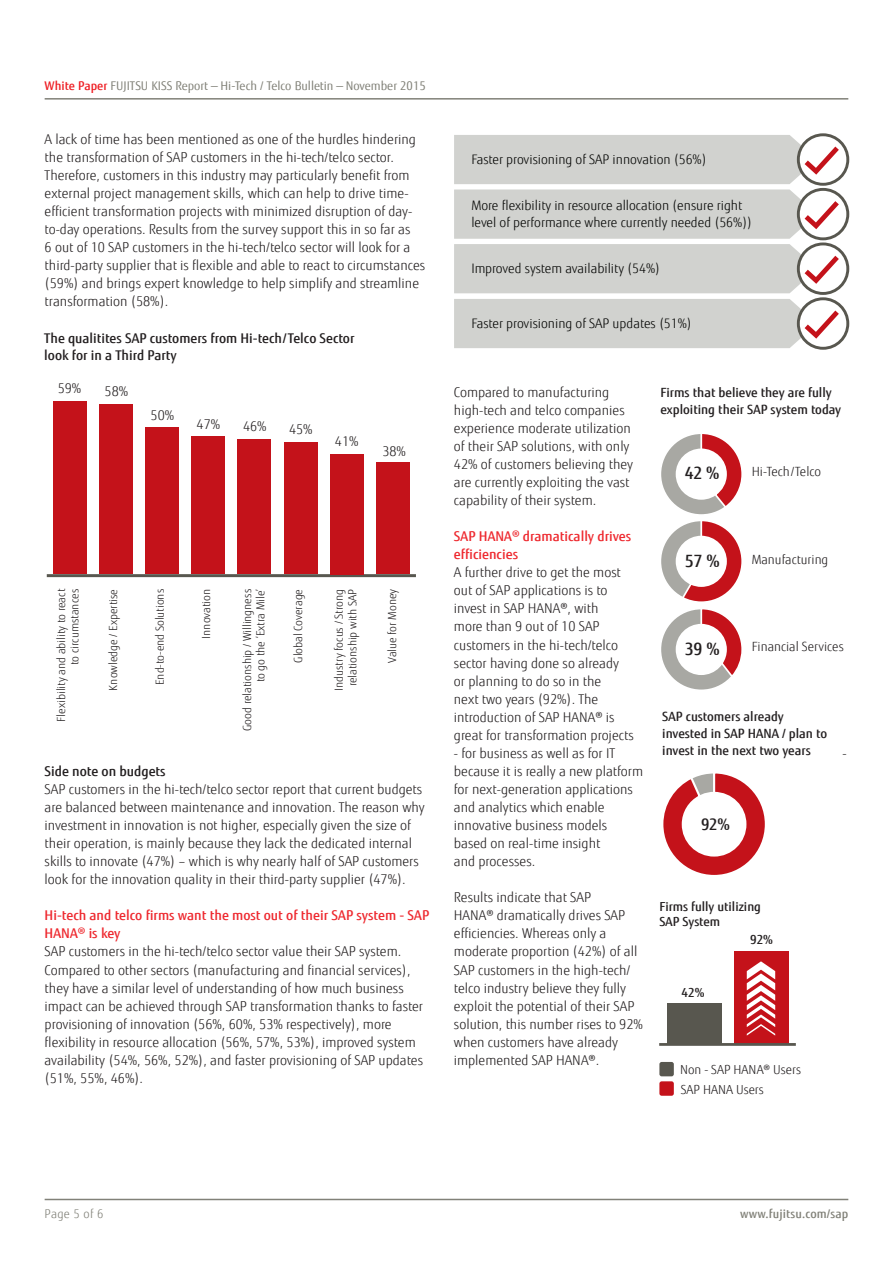
<style>
.page{position:relative;width:893px;height:1263px;background:#fff}
.page>*{position:absolute;margin:0;border:0;box-sizing:border-box;transform-origin:0 0}
.t1{font:500 16.95px "Fujitsu Sans";color:#231f20}
.t2{font:500 15.9px "Fujitsu Sans";color:#231f20}
.Body_-_Black{font:300 13.5px/18px "Fujitsu Sans";color:#231f20}
.Body_-_Black-2{font:500 13.5px/18px "Fujitsu Sans";color:#ee292f}
.Sub-headline{font:500 13.5px/18px "Fujitsu Sans";color:#ee292f}
.Sub-sub-headline{font:500 13.5px "Fujitsu Sans";color:#231f20}
.t3{font:500 13.35px/17.9px "Fujitsu Sans";color:#231f20}
.t4{font:300 13.35px "Fujitsu Sans";color:#231f20}
.t5{font:300 13.05px/17.4px "Fujitsu Sans";color:#040503}
.t6{font:500 12.75px/17px "Fujitsu Sans";color:#231f20}
.t7{font:300 12.75px "Fujitsu Sans";color:#231f20}
.t8{font:500 12.45px/15px "Fujitsu Sans";color:#231f20}
.t9{font:300 12.45px "Fujitsu Sans";color:#231f20}
.t10{font:12px "Fujitsu Sans";color:#818178}
.t11{font:500 12px "Fujitsu Sans";letter-spacing:.01em;color:#818178}
.Copy{font:300 12px "Fujitsu Sans";letter-spacing:.02em;color:#818178}
.t12{font:300 11.1px/13.4px "Fujitsu Sans";color:#231f20;text-align:right}
.s1{font-weight:500;color:#ee1d23}
</style>
<div class="page">
<hr style="left:45px;top:1199px;width:803px;height:1px;background:#818178">
<hr style="left:45px;top:98px;width:803px;height:2px;background:#818178">
<svg style="left:798px;top:135px;width:50px;height:49px"></svg>
<div style="left:797px;top:133px;width:52px;height:53px;border:3px solid #58574f;border-radius:50%"></div>
<svg style="left:798px;top:189px;width:50px;height:50px"></svg>
<div style="left:797px;top:188px;width:52px;height:52px;border:3px solid #58574f;border-radius:50%"></div>
<svg style="left:798px;top:244px;width:50px;height:49px"></svg>
<div style="left:797px;top:242px;width:52px;height:53px;border:3px solid #58574f;border-radius:50%"></div>
<svg style="left:454px;top:135px;width:385px;height:158px;background:#d5d4d1"></svg>
<svg style="left:798px;top:299px;width:50px;height:49px"></svg>
<div style="left:797px;top:297px;width:52px;height:53px;border:3px solid #58574f;border-radius:50%"></div>
<svg style="left:454px;top:299px;width:385px;height:49px;background:#d2d1cf"></svg>
<svg style="left:661px;top:434px;width:81px;height:256px"></svg>
<svg style="left:663px;top:773px;width:102px;height:102px"></svg>
<div style="left:667px;top:1003px;width:55px;height:41px;background:#58574f"></div>
<div style="left:733px;top:951px;width:55px;height:93px;background:#c4121a"></div>
<hr style="left:659px;top:1043px;width:137px;height:3px;background:#58574f">
<div style="left:659px;top:1081px;width:15px;height:15px;background:#c4121a;border-radius:2px"></div>
<div style="left:659px;top:1062px;width:15px;height:14px;background:#58574f;border-radius:2px"></div>
<svg style="left:747px;top:961px;width:28px;height:74px"></svg>
<hr style="left:47px;top:574px;width:369px;height:3px;background:#58574f">
<div style="left:53px;top:401px;width:33px;height:173px;background:#c4121a"></div>
<div style="left:99px;top:404px;width:34px;height:170px;background:#c4121a"></div>
<div style="left:146px;top:428px;width:33px;height:146px;background:#c4121a"></div>
<div style="left:192px;top:436px;width:33px;height:138px;background:#c4121a"></div>
<div style="left:238px;top:439px;width:33px;height:135px;background:#c4121a"></div>
<div style="left:284px;top:442px;width:33px;height:132px;background:#c4121a"></div>
<div style="left:330px;top:454px;width:33px;height:120px;background:#c4121a"></div>
<div style="left:376px;top:463px;width:33px;height:111px;background:#c4121a"></div>
<p class="t10" style="left:45px;top:78px;width:382px"><span class="s1">White Paper</span> FUJITSU KISS Report — Hi-Tech / Telco Bulletin — November 2015</p>
<p class="Body_-_Black" style="left:45px;top:130px;width:382px">A lack of time has been mentioned as one of the hurdles hindering the transformation of SAP customers in the hi-tech/telco sector.<br>Therefore, customers in this industry may particularly benefit from external project management skills, which can help to drive time&shy;efficient transformation projects with minimized disruption of day&shy;to-day operations. Results from the survey support this in so far as<br>6 out of 10 SAP customers in the hi-tech/telco sector will look for a third-party supplier that is flexible and able to react to circumstances (59%) and brings expert knowledge to help simplify and streamline transformation (58%).</p>
<p class="t3" style="left:44px;top:329px;width:312px">The qualitites SAP customers from Hi-tech/Telco Sector look for in a Third Party</p>
<p class="t4" style="left:58px;top:381px;width:25px">59%</p>
<p class="t4" style="left:105px;top:383px;width:25px">58%</p>
<p class="t4" style="left:151px;top:407px;width:25px">50%</p>
<p class="t4" style="left:197px;top:416px;width:25px">47%</p>
<p class="t4" style="left:243px;top:418px;width:25px">46%</p>
<p class="t4" style="left:289px;top:422px;width:25px">45%</p>
<p class="t4" style="left:335px;top:434px;width:25px">41%</p>
<p class="t4" style="left:382px;top:443px;width:25px">38%</p>
<p class="t12" style="left:107px;top:690px;width:103px;rotate:-90deg">Knowledge / Expertise</p>
<p class="t12" style="left:386px;top:663px;width:76px;rotate:-90deg">Value for Money</p>
<p class="t12" style="left:55px;top:722px;width:134px;rotate:-90deg">Flexibility and ability to react to circumstances</p>
<p class="t12" style="left:153px;top:685px;width:98px;rotate:-90deg">End-to-end Solutions</p>
<p class="t12" style="left:200px;top:638px;width:51px;rotate:-90deg">Innovation</p>
<p class="t12" style="left:292px;top:663px;width:75px;rotate:-90deg">Global Coverage</p>
<p class="t12" style="left:332px;top:691px;width:103px;text-align:center;rotate:-90deg">Industry focus / Strong relationship with SAP</p>
<p class="t12" style="left:241px;top:731px;width:143px;rotate:-90deg">Good relationship / Willingness to go the ‘Extra Mile’</p>
<p class="Sub-sub-headline" style="left:45px;top:763px;width:123px">Side note on budgets</p>
<p class="Body_-_Black" style="left:45px;top:780px;width:382px">SAP customers in the hi-tech/telco sector report that current budgets are balanced between maintenance and innovation. The reason why investment in innovation is not higher, especially given the size of their operation, is mainly because they lack the dedicated internal skills to innovate (47%) – which is why nearly half of SAP customers look for the innovation quality in their third-party supplier (47%).</p>
<p class="Body_-_Black-2" style="left:45px;top:907px;width:386px">Hi-tech and telco firms want the most out of their SAP system - SAP<br>HANA® is key</p>
<p class="Body_-_Black" style="left:45px;top:943px;width:380px">SAP customers in the hi-tech/telco sector value their SAP system.<br>Compared to other sectors (manufacturing and financial services), they have a similar level of understanding of how much business impact can be achieved through SAP transformation thanks to faster provisioning of innovation (56%, 60%, 53% respectively), more flexibility in resource allocation (56%, 57%, 53%), improved system availability (54%, 56%, 52%), and faster provisioning of SAP updates (51%, 55%, 46%).</p>
<p class="t5" style="left:471px;top:150px;width:237px">Faster provisioning of SAP innovation (56%)</p>
<p class="t5" style="left:471px;top:196px;width:282px">More flexibility in resource allocation (ensure right level of performance where currently needed (56%))</p>
<p class="t5" style="left:471px;top:260px;width:190px">Improved system availability (54%)</p>
<p class="t5" style="left:471px;top:314px;width:222px">Faster provisioning of SAP updates (51%)</p>
<p class="Body_-_Black" style="left:454px;top:383px;width:181px">Compared to manufacturing high-tech and telco companies experience moderate utilization of their SAP solutions, with only<br>42% of customers believing they are currently exploiting the vast capability of their system.</p>
<p class="Sub-headline" style="left:454px;top:527px;width:179px">SAP HANA® dramatically drives efficiencies</p>
<p class="Body_-_Black" style="left:454px;top:564px;width:181px">A further drive to get the most out of SAP applications is to invest in SAP HANA®, with<br>more than 9 out of 10 SAP customers in the hi-tech/telco sector having done so already<br>or planning to do so in the<br>next two years (92%). The introduction of SAP HANA® is great for transformation projects</p>
<p class="Body_-_Black" style="left:454px;top:744px;width:163px">- for business as well as for IT</p>
<p class="Body_-_Black" style="left:842px;top:744px;width:6px">-</p>
<p class="Body_-_Black" style="left:454px;top:762px;width:191px">because it is really a new platform for next-generation applications and analytics which enable innovative business models based on real-time insight</p>
<p class="Body_-_Black" style="left:454px;top:853px;width:83px">and processes.</p>
<p class="Body_-_Black" style="left:454px;top:889px;width:190px">Results indicate that SAP<br>HANA® dramatically drives SAP efficiencies. Whereas only a moderate proportion (42%) of all<br>SAP customers in the high-tech/ telco industry believe they fully exploit the potential of their SAP solution, this number rises to 92% when customers have already implemented SAP HANA®.</p>
<p class="t6" style="left:660px;top:384px;width:182px">Firms that believe they are fully exploiting their SAP system today</p>
<p class="t1" style="left:685px;top:463px;width:36px">42 %</p>
<p class="t7" style="left:752px;top:463px;width:71px">Hi-Tech/Telco</p>
<p class="t1" style="left:685px;top:550px;width:37px">57 %</p>
<p class="t7" style="left:752px;top:552px;width:78px">Manufacturing</p>
<p class="t1" style="left:685px;top:638px;width:37px">39 %</p>
<p class="t7" style="left:752px;top:639px;width:94px">Financial Services</p>
<p class="t6" style="left:662px;top:708px;width:166px">SAP customers already invested in SAP HANA / plan to invest in the next two years</p>
<p class="t2" style="left:701px;top:814px;width:30px">92%</p>
<p class="t8" style="left:659px;top:899px;width:103px">Firms fully utilizing<br>SAP System</p>
<p class="t8" style="left:750px;top:932px;width:24px">92%</p>
<p class="t8" style="left:682px;top:985px;width:24px">42%</p>
<p class="t9" style="left:680px;top:1063px;width:122px">Non - SAP HANA® Users</p>
<p class="t9" style="left:681px;top:1082px;width:85px">SAP HANA Users</p>
<p class="Copy" style="left:45px;top:1207px;width:60px">Page 5 of 6</p>
<p class="t11" style="left:740px;top:1207px;width:110px">www.fujitsu.com/sap</p>
</div>
